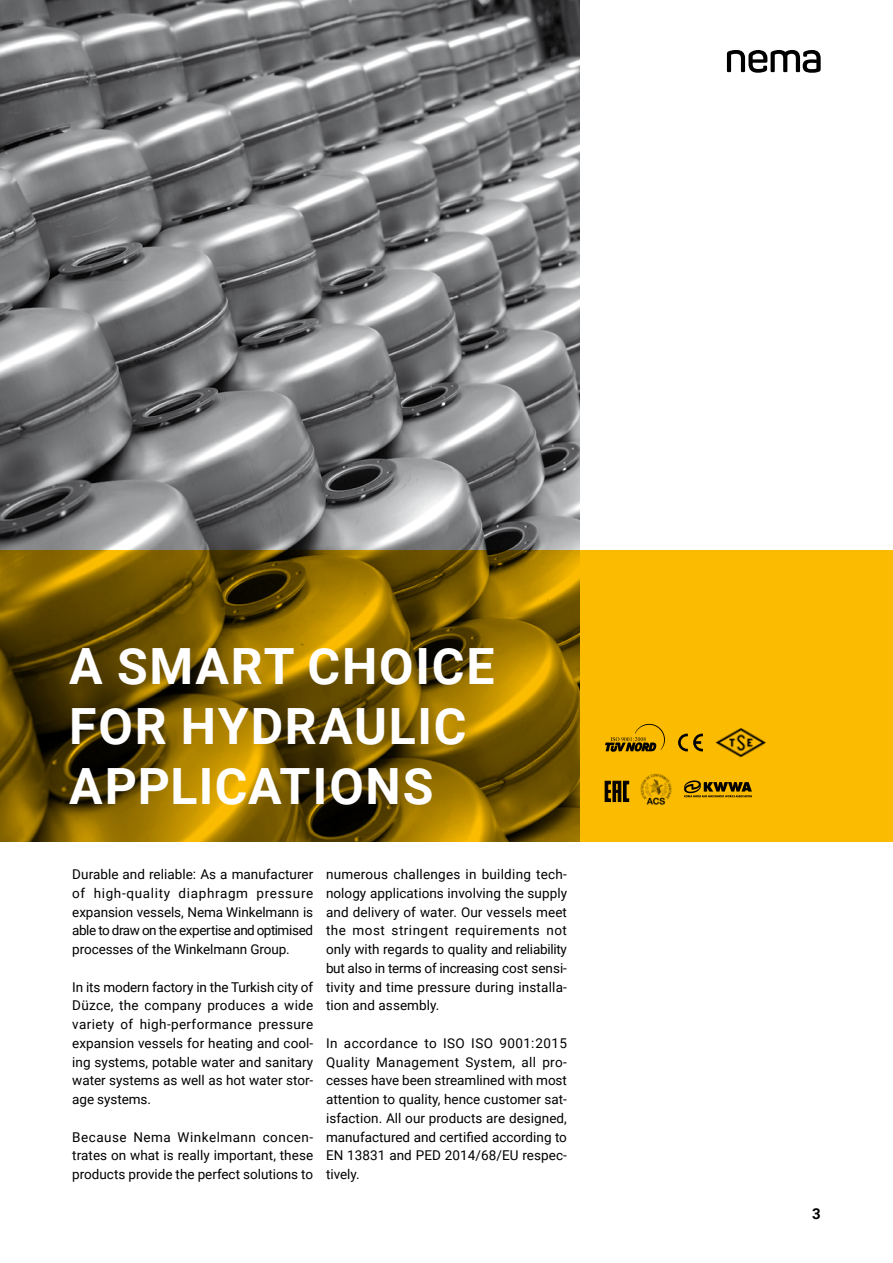
<style>
.page{position:relative;width:893px;height:1263px;background:#fff}
.page>*{position:absolute;margin:0;border:0;box-sizing:border-box;transform-origin:0 0}
.t1{font:700 49.95px/60px "Roboto";letter-spacing:.035em;color:#fff}
.t2{font:700 15px "Roboto";color:#000}
.t3{font:13.5px/18.8px "Roboto";color:#000;text-align:justify}
</style>
<div class="page">
<img style="left:0;top:0;width:580px;height:550px">
<svg style="left:0;top:550px;width:893px;height:292px;background:#a27a00"></svg>
<svg style="left:727px;top:50px;width:94px;height:23px"></svg>
<svg style="left:605px;top:724px;width:60px;height:28px;background:#bd8d00"></svg>
<svg style="left:678px;top:734px;width:25px;height:17px"></svg>
<svg style="left:605px;top:781px;width:24px;height:21px"></svg>
<img style="left:639px;top:772px;width:33px;height:33px">
<svg style="left:684px;top:780px;width:68px;height:17px"></svg>
<img style="left:715px;top:726px;width:51px;height:33px">
<h1 class="t1" style="left:69px;top:634px;width:427px">A SMART CHOICE<br>FOR HYDRAULIC<br>APPLICATIONS</h1>
<p class="t3" style="left:72px;top:864px;width:242px">Durable and reliable: As a manufacturer of high-quality diaphragm pressure expansion vessels, Nema Winkelmann is able to draw on the expertise and optimised processes of the Winkelmann Group.</p>
<p class="t3" style="left:72px;top:977px;width:242px">In its modern factory in the Turkish city of Düzce, the company produces a wide variety of high-performance pressure expansion vessels for heating and cool&shy;ing systems, potable water and sanitary water systems as well as hot water stor&shy;age systems.</p>
<p class="t3" style="left:72px;top:1127px;width:242px">Because Nema Winkelmann concen&shy;trates on what is really important, these products provide the perfect solutions to</p>
<p class="t3" style="left:326px;top:864px;width:243px">numerous challenges in building tech&shy;nology applications involving the supply and delivery of water. Our vessels meet the most stringent requirements not only with regards to quality and reliability but also in terms of increasing cost sensi&shy;tivity and time pressure during installa&shy;tion and assembly.</p>
<p class="t3" style="left:326px;top:1033px;width:242px">In accordance to ISO ISO 9001:2015<br>Quality Management System, all pro&shy;cesses have been streamlined with most attention to quality, hence customer sat&shy;isfaction. All our products are designed, manufactured and certified according to EN 13831 and PED 2014/68/EU respec&shy;tively.</p>
<p class="t2" style="left:812px;top:1203px;width:10px">3</p>
</div>
